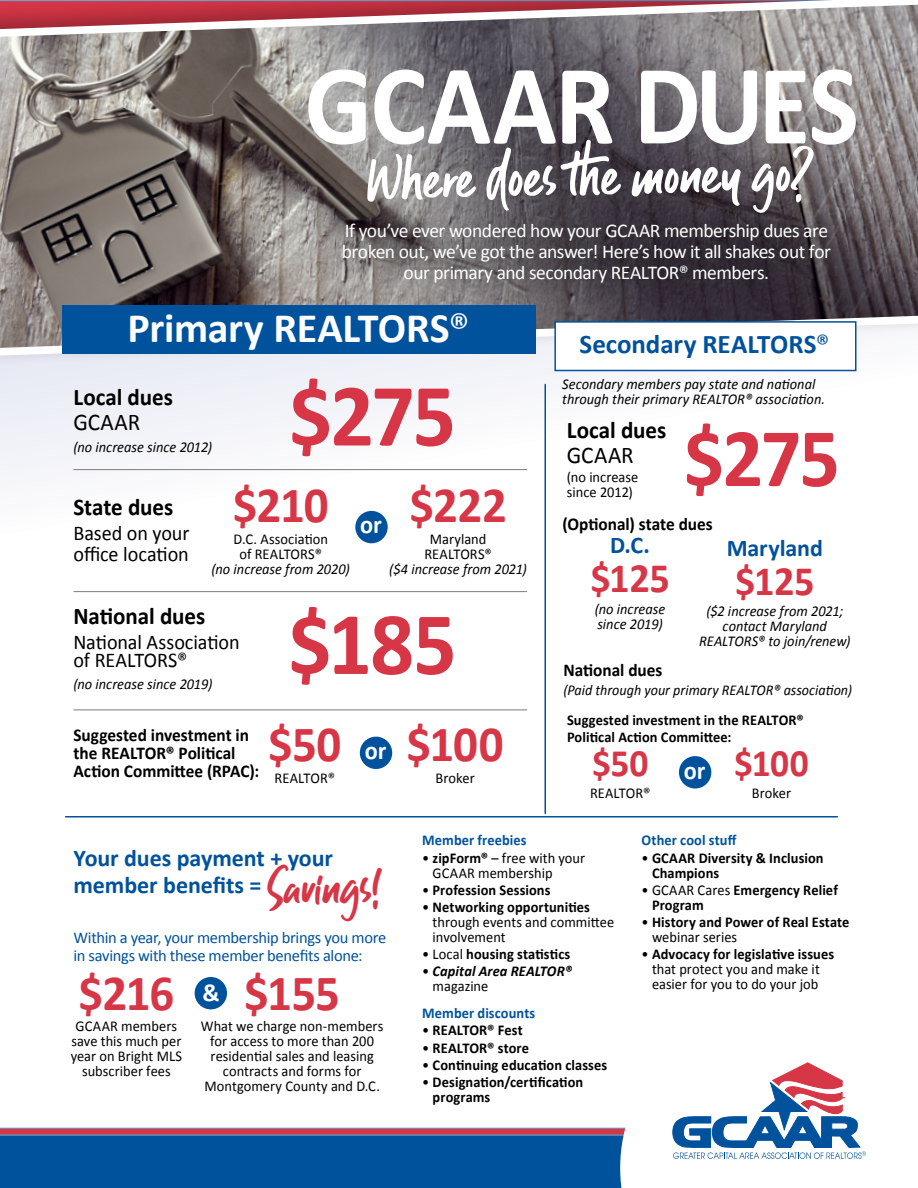
<style>
.page{position:relative;width:918px;height:1188px;background:#fff}
.page>*{position:absolute;margin:0;border:0;box-sizing:border-box;transform-origin:0 0}
.t1{font:700 115.05px "Calibri";letter-spacing:-.02em;color:#fff;scale:.93 1}
.t2{font:700 90px "Calibri";letter-spacing:-.025em;color:#d73647;scale:.96 1}
.t3{font:700 84px "Calibri";color:#d73647;scale:.96 1}
.t4{font:56.85px "Guthen Bloots Personal Use";color:#fff;scale:.96 1}
.t5{font:700 51px "Calibri";letter-spacing:-.02em;color:#d73647;scale:.96 1}
.t6{font:47.85px "Guthen Bloots Personal Use";color:#d73647;scale:.96 1}
.t7{font:700 42px "Calibri";letter-spacing:-.005em;color:#fff}
.t8{font:700 42px "Calibri";letter-spacing:-.01em;color:#d73647;scale:.96 1}
.t9{font:700 39px "Calibri";color:#d73647;scale:.96 1}
.t10{font:700 27px "Calibri";letter-spacing:-.005em;color:#00529c}
.t11{font:700 25.35px "Calibri";color:#fff;scale:.96 1}
.t12{font:700 24px/27px "Calibri";letter-spacing:-.005em;color:#00529c}
.t13{font:700 24px "Calibri";letter-spacing:-.005em;color:#000;scale:.96 1}
.t14{font:24px "Calibri";letter-spacing:.01em;color:#000;scale:.96 1}
.t15{font:21px/18px "Calibri";letter-spacing:-.005em;color:#000;scale:.96 1}
.t16{font:19.5px/20.7px "Calibri";letter-spacing:-.03em;color:#fff;text-align:center}
.t17{font:700 18px/18px "Calibri";color:#000;scale:.96 1}
.t18{font:16.5px/17.7px "Calibri";letter-spacing:-.02em;color:#00529c}
.t19{font:15px/15px "Calibri";color:#000;text-align:center;scale:.96 1}
.t20{font:700 15px/15px "Calibri";letter-spacing:.005em;color:#000;scale:.96 1}
.t21{font:italic 15px/15px "Calibri";color:#000;scale:.96 1}
.t22{font:italic 15px "Calibri";color:#000;scale:.94 1}
.t23{font:700 15px "Calibri";letter-spacing:.005em;color:#00529c;scale:.96 1}
.t24{font:italic 700 15px/15px "Calibri";letter-spacing:.005em;color:#000;scale:.96 1}
.s1{font-weight:400}
.s2{font-weight:700}
.s3{font-weight:400;font-style:normal}
</style>
<div class="page">
<div style="left:0;top:0;width:918px;height:855px;background:linear-gradient(to right,#fbfbfd,#fff)"></div>
<svg style="left:0;top:0;width:918px;height:363px;background:#837779"></svg>
<div style="left:0;top:1128px;width:918px;height:60px;background:#00529c"></div>
<div style="left:620px;top:1173px;width:298px;height:15px;background:#fff"></div>
<hr style="left:66px;top:816px;width:771px;height:2px;background:#00529c">
<div style="left:315px;top:197px;width:541px;height:110px;background:#000;opacity:.75"></div>
<svg style="left:0;top:1062px;width:918px;height:111px"></svg>
<div style="left:355px;top:511px;width:33px;height:32px;background:#00529c;border-radius:50%"></div>
<div style="left:360px;top:737px;width:32px;height:32px;background:#00529c;border-radius:50%"></div>
<div style="left:679px;top:756px;width:32px;height:33px;background:#00529c;border-radius:50%"></div>
<hr style="left:544px;top:384px;width:2px;height:429px;background:#00529c">
<div style="left:63px;top:305px;width:473px;height:49px;background:#00529c"></div>
<div style="left:554px;top:321px;width:302px;height:50px;background:#fff;border:2px solid #00529c"></div>
<div style="left:195px;top:977px;width:32px;height:32px;background:#00529c;border-radius:50%"></div>
<hr style="left:74px;top:469px;width:453px;height:1px;background:#7b7c7f">
<hr style="left:74px;top:591px;width:453px;height:1px;background:#7b7c7f">
<hr style="left:74px;top:710px;width:453px;height:1px;background:#7b7c7f">
<h1 class="t1" style="left:305px;top:34px;width:598px">GCAAR DUES</h1>
<h3 class="t4" style="left:369px;top:144px;width:463px;rotate:-1deg">Where does th e money go?</h3>
<h3 class="t16" style="left:342px;top:219px;width:491px">If you’ve ever wondered how your GCAAR membership dues are broken out, we’ve got the answer! Here’s how it all shakes out for our primary and secondary REALTOR® members.</h3>
<h3 class="t7" style="left:128px;top:302px;width:344px">Primary REALTORS<span class="s1">®</span></h3>
<h3 class="t13" style="left:74px;top:382px;width:105px">Local dues</h3>
<h3 class="t14" style="left:74px;top:407px;width:71px">GCAAR</h3>
<p class="t21" style="left:74px;top:438px;width:146px">(no increase since 2012)</p>
<h2 class="t2" style="left:289px;top:360px;width:176px">$275</h2>
<h3 class="t13" style="left:74px;top:492px;width:106px">State dues</h3>
<h3 class="t15" style="left:74px;top:521px;width:122px;line-height:21px">Based on your office location</h3>
<h3 class="t5" style="left:233px;top:473px;width:101px">$210</h3>
<p class="t19" style="left:234px;top:531px;width:100px">D.C. Association of REALTORS®</p>
<p class="t21" style="left:212px;top:561px;width:146px">(no increase from 2020)</p>
<h3 class="t11" style="left:360px;top:509px;width:24px">or</h3>
<h3 class="t5" style="left:409px;top:473px;width:103px">$222</h3>
<p class="t19" style="left:425px;top:531px;width:72px">Maryland<br>REALTORS®</p>
<p class="t21" style="left:389px;top:561px;width:145px">($4 increase from 2021)</p>
<h3 class="t13" style="left:74px;top:602px;width:139px">National dues</h3>
<h3 class="t15" style="left:74px;top:632px;width:175px">National Association of REALTORS®</h3>
<p class="t21" style="left:74px;top:676px;width:146px">(no increase since 2019)</p>
<h2 class="t2" style="left:288px;top:588px;width:177px">$185</h2>
<h3 class="t10" style="left:580px;top:328px;width:251px">Secondary REALTORS<span class="s1">®</span></h3>
<p class="t21" style="left:562px;top:376px;width:275px">Secondary members pay state and national through their primary REALTOR® association.</p>
<h3 class="t13" style="left:567px;top:415px;width:105px">Local dues</h3>
<h3 class="t14" style="left:567px;top:440px;width:71px">GCAAR</h3>
<p class="t19" style="left:567px;top:468px;width:76px;text-align:left">(no increase since 2012)</p>
<h3 class="t3" style="left:684px;top:406px;width:164px">$275</h3>
<p class="t17" style="left:563px;top:514px;width:158px">(Optional) state dues</p>
<h3 class="t12" style="left:610px;top:531px;width:41px">D.C.</h3>
<h3 class="t8" style="left:590px;top:552px;width:84px">$125</h3>
<p class="t21" style="left:595px;top:601px;width:75px">(no increase since 2019)</p>
<h3 class="t12" style="left:727px;top:533px;width:98px">Maryland</h3>
<h3 class="t8" style="left:735px;top:555px;width:84px">$125</h3>
<p class="t21" style="left:699px;top:603px;width:159px;text-align:center">($2 increase from 2021; contact Maryland<br>REALTORS® to join/renew)</p>
<p class="t17" style="left:563px;top:660px;width:105px">National dues</p>
<p class="t22" style="left:563px;top:680px;width:309px">(Paid through your primary REALTOR® association)</p>
<p class="t17" style="left:74px;top:725px;width:195px">Suggested investment in the REALTOR® Political<br>Action Committee (RPAC):</p>
<h3 class="t5" style="left:268px;top:713px;width:78px">$50</h3>
<p class="t19" style="left:275px;top:770px;width:64px">REALTOR®</p>
<p class="t20" style="left:567px;top:711px;width:248px;line-height:16.5px">Suggested investment in the REALTOR®<br>Political Action Committee:</p>
<h3 class="t5" style="left:407px;top:713px;width:103px">$100</h3>
<p class="t19" style="left:436px;top:770px;width:42px">Broker</p>
<h3 class="t11" style="left:365px;top:735px;width:24px">or</h3>
<h3 class="t9" style="left:592px;top:739px;width:60px">$50</h3>
<p class="t19" style="left:590px;top:785px;width:64px">REALTOR®</p>
<h3 class="t9" style="left:734px;top:739px;width:79px">$100</h3>
<p class="t19" style="left:752px;top:785px;width:42px">Broker</p>
<h3 class="t11" style="left:684px;top:754px;width:24px">or</h3>
<h3 class="t12" style="left:74px;top:844px;width:261px">Your dues payment + your member benefits =</h3>
<h3 class="t6" style="left:268px;top:858px;width:122px;rotate:-1deg">Savings!</h3>
<p class="t18" style="left:74px;top:928px;width:314px">Within a year, your membership brings you more in savings with these member benefits alone:</p>
<h3 class="t5" style="left:79px;top:961px;width:101px">$216</h3>
<p class="t19" style="left:71px;top:1018px;width:118px">GCAAR members save this much per year on Bright MLS subscriber fees</p>
<h3 class="t5" style="left:244px;top:961px;width:101px">$155</h3>
<p class="t19" style="left:201px;top:1018px;width:192px">What we charge non-members for access to more than 200 residential sales and leasing contracts and forms for<br>Montgomery County and D.C.</p>
<h3 class="t11" style="left:203px;top:977px;width:19px">&amp;</h3>
<p class="t23" style="left:422px;top:831px;width:110px">Member freebies</p>
<p class="t19" style="left:433px;top:849px;width:160px;text-align:left;text-indent:-10px">• <span class="s2">zipForm®</span> – free with your<br>GCAAR membership</p>
<p class="t20" style="left:422px;top:882px;width:135px"><span class="s1">•</span> Profession Sessions</p>
<p class="t19" style="left:433px;top:899px;width:191px;text-align:left;text-indent:-10px">• <span class="s2">Networking opportunities </span>through events and committee involvement</p>
<p class="t20" style="left:422px;top:946px;width:156px"><span class="s1">• Local</span> housing statistics</p>
<p class="t24" style="left:433px;top:963px;width:147px;text-indent:-10px"><span class="s3">•</span> Capital Area REALTOR® <span class="s3">magazine</span></p>
<p class="t23" style="left:422px;top:1004px;width:119px">Member discounts</p>
<p class="t20" style="left:422px;top:1022px;width:106px"><span class="s1">•</span> REALTOR® Fest</p>
<p class="t20" style="left:422px;top:1039px;width:113px"><span class="s1">•</span> REALTOR® store</p>
<p class="t20" style="left:422px;top:1057px;width:194px"><span class="s1">•</span> Continuing education classes</p>
<p class="t20" style="left:433px;top:1074px;width:158px;text-indent:-10px"><span class="s1">•</span> Designation/certification programs</p>
<p class="t23" style="left:642px;top:831px;width:100px">Other cool stuff</p>
<p class="t20" style="left:652px;top:849px;width:180px;text-indent:-10px"><span class="s1">•</span> GCAAR Diversity &amp; Inclusion<br>Champions</p>
<p class="t20" style="left:652px;top:882px;width:195px;text-indent:-10px"><span class="s1">• GCAAR Cares</span> Emergency Relief<br>Program</p>
<p class="t20" style="left:652px;top:914px;width:207px;text-indent:-10px"><span class="s1">•</span> History and Power of Real Estate <span class="s1">webinar series</span></p>
<p class="t19" style="left:642px;top:946px;width:202px">• <span class="s2">Advocacy for legislative issues </span>that protect you and make it easier for you to do your job</p>
</div>
